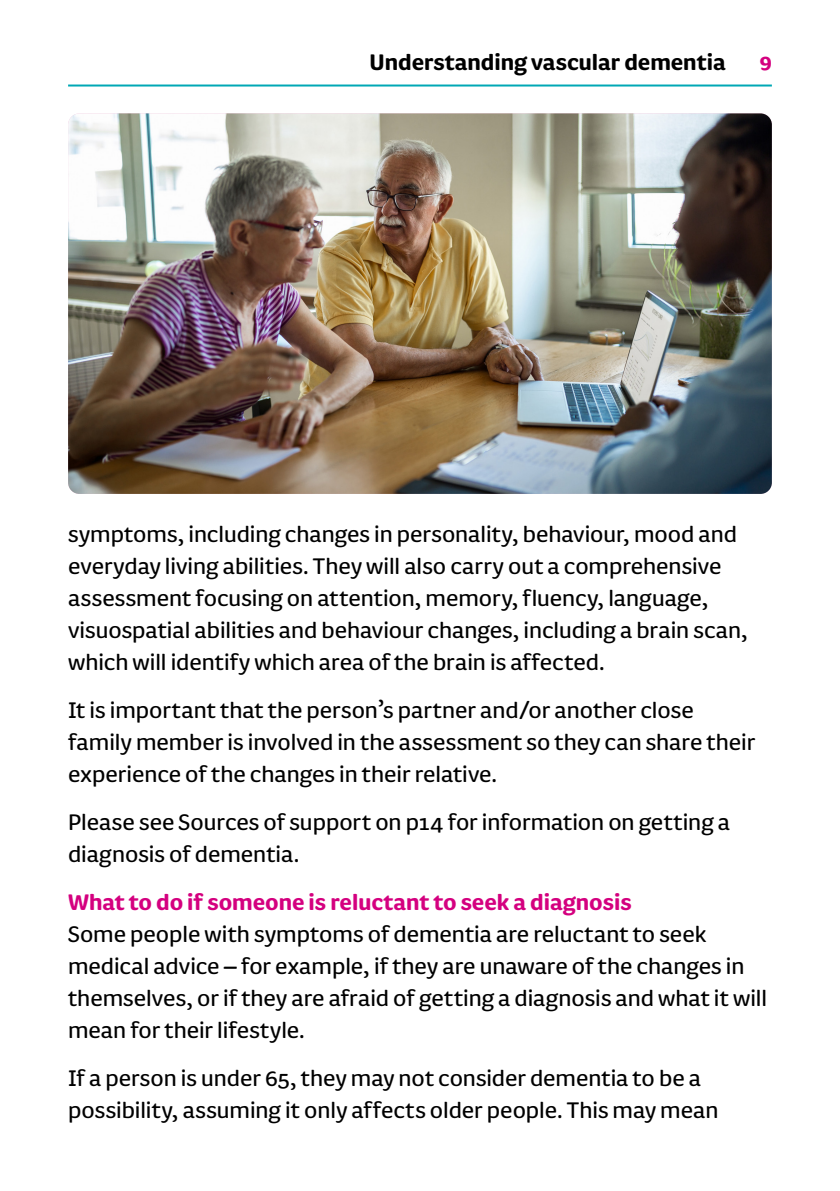
<style>
.page{position:relative;width:840px;height:1191px;background:#fff}
.page>*{position:absolute;margin:0;border:0;box-sizing:border-box;transform-origin:0 0}
._13_16_body{font:26px/32px "FS Pimlico";color:#000}
._13_16_corsshead{font:700 26px "FS Pimlico";color:#d4007f}
.t1{font:700 26px "FS Pimlico";color:#000}
.t2{font:700 24px "FS Pimlico";color:#d4007f}
</style>
<div class="page">
<hr style="left:68px;top:84px;width:703px;height:2px;background:#00a8b5">
<img style="left:68px;top:113px;width:703px;height:381px">
<p class="t1" style="left:369px;top:42px;width:357px">Understanding vascular dementia</p>
<p class="t2" style="left:759px;top:43px;width:13px">9</p>
<p class="_13_16_body" style="left:68px;top:517px;width:680px">symptoms, including changes in personality, behaviour, mood and everyday living abilities. They will also carry out a comprehensive assessment focusing on attention, memory, fluency, language, visuospatial abilities and behaviour changes, including a brain scan, which will identify which area of the brain is affected.</p>
<p class="_13_16_body" style="left:68px;top:693px;width:688px">It is important that the person’s partner and/or another close family member is involved in the assessment so they can share their experience of the changes in their relative.</p>
<p class="_13_16_body" style="left:68px;top:805px;width:663px">Please see Sources of support on p14 for information on getting a diagnosis of dementia.</p>
<p class="_13_16_corsshead" style="left:68px;top:882px;width:565px">What to do if someone is reluctant to seek a diagnosis</p>
<p class="_13_16_body" style="left:68px;top:917px;width:700px">Some people with symptoms of dementia are reluctant to seek medical advice – for example, if they are unaware of the changes in themselves, or if they are afraid of getting a diagnosis and what it will mean for their lifestyle.</p>
<p class="_13_16_body" style="left:68px;top:1061px;width:651px">If a person is under 65, they may not consider dementia to be a possibility, assuming it only affects older people. This may mean</p>
</div>
